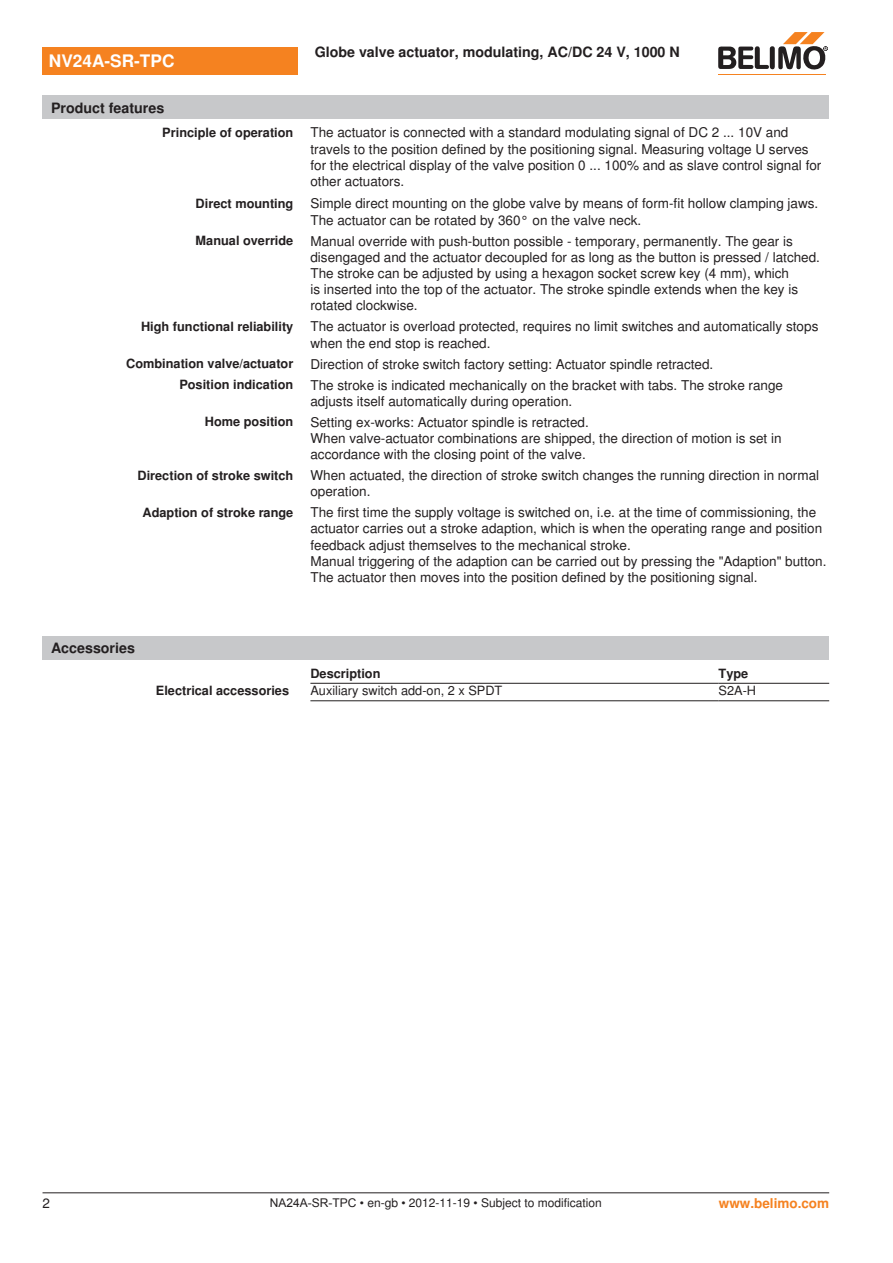
<style>
.page{position:relative;width:893px;height:1263px;background:#fff}
.page>*{position:absolute;margin:0;border:0;box-sizing:border-box;transform-origin:0 0}
.t1{font:700 17.25px "Nimbus Sans BEL";color:#fff}
.t2{font:700 14.25px "Nimbus Sans BEL";color:#231f20}
.t3{font:13.5px/16.2px "Nimbus Sans BEL";color:#231f20}
.t4{font:700 13.5px "Nimbus Sans BEL";color:#f58220}
.t5{font:700 12.75px "Nimbus Sans BEL";color:#231f20}
.t6{font:12.75px "Nimbus Sans BEL";color:#231f20}
.t7{font:12px "Nimbus Sans BEL";color:#231f20}
.s1{font-family:"Arial"}
</style>
<div class="page">
<div style="left:43px;top:636px;width:786px;height:24px;background:#c7c8ca"></div>
<hr style="left:310px;top:683px;width:409px;height:1px;background:#231f20">
<hr style="left:719px;top:683px;width:110px;height:1px;background:#231f20">
<hr style="left:310px;top:700px;width:409px;height:1px;background:#231f20">
<hr style="left:719px;top:700px;width:110px;height:1px;background:#231f20">
<div style="left:43px;top:47px;width:255px;height:27px;background:#f58220"></div>
<hr style="left:718px;top:74px;width:107px;height:1px;background:#f58220">
<svg style="left:718px;top:32px;width:110px;height:38px"></svg>
<div style="left:43px;top:96px;width:786px;height:23px;background:#c7c8ca"></div>
<hr style="left:43px;top:1192px;width:786px;height:1px;background:#231f20">
<p class="t1" style="left:49px;top:51px;width:127px">NV24A-SR-TPC</p>
<p class="t2" style="left:51px;top:99px;width:115px">Product features</p>
<p class="t2" style="left:315px;top:44px;width:367px">Globe valve actuator, modulating, AC/DC 24 V, 1000 N</p>
<p class="t5" style="left:162px;top:125px;width:133px">Principle of operation</p>
<p class="t3" style="left:310px;top:125px;width:512px">The actuator is connected with a standard modulating signal of DC 2 ... 10V and travels to the position defined by the positioning signal. Measuring voltage U serves for the electrical display of the valve position 0 ... 100% and as slave control signal for other actuators.</p>
<p class="t5" style="left:196px;top:196px;width:99px">Direct mounting</p>
<p class="t3" style="left:310px;top:196px;width:509px">Simple direct mounting on the globe valve by means of form-fit hollow clamping jaws.<br>The actuator can be rotated by 360° on the valve neck.</p>
<p class="t5" style="left:196px;top:233px;width:99px">Manual override</p>
<p class="t3" style="left:310px;top:233px;width:511px">Manual override with push-button possible - temporary, permanently. The gear is disengaged and the actuator decoupled for as long as the button is pressed / latched.<br>The stroke can be adjusted by using a hexagon socket screw key (4 mm), which<br>is inserted into the top of the actuator. The stroke spindle extends when the key is rotated clockwise.</p>
<p class="t5" style="left:141px;top:319px;width:154px">High functional reliability</p>
<p class="t3" style="left:310px;top:319px;width:509px">The actuator is overload protected, requires no limit switches and automatically stops when the end stop is reached.</p>
<p class="t5" style="left:126px;top:356px;width:169px">Combination valve/actuator</p>
<p class="t3" style="left:310px;top:356px;width:404px">Direction of stroke switch factory setting: Actuator spindle retracted.</p>
<p class="t5" style="left:179px;top:377px;width:116px">Position indication</p>
<p class="t3" style="left:310px;top:377px;width:474px">The stroke is indicated mechanically on the bracket with tabs. The stroke range adjusts itself automatically during operation.</p>
<p class="t5" style="left:205px;top:414px;width:90px">Home position</p>
<p class="t3" style="left:310px;top:414px;width:473px">Setting ex-works: Actuator spindle is retracted.<br>When valve-actuator combinations are shipped, the direction of motion is set in accordance with the closing point of the valve.</p>
<p class="t5" style="left:138px;top:467px;width:157px">Direction of stroke switch</p>
<p class="t3" style="left:310px;top:467px;width:510px">When actuated, the direction of stroke switch changes the running direction in normal operation.</p>
<p class="t5" style="left:142px;top:505px;width:152px">Adaption of stroke range</p>
<p class="t3" style="left:310px;top:505px;width:518px">The first time the supply voltage is switched on, i.e. at the time of commissioning, the actuator carries out a stroke adaption, which is when the operating range and position feedback adjust themselves to the mechanical stroke.<br>Manual triggering of the adaption can be carried out by pressing the "Adaption" button.<br>The actuator then moves into the position defined by the positioning signal.</p>
<p class="t2" style="left:51px;top:640px;width:85px">Accessories</p>
<p class="t5" style="left:310px;top:666px;width:72px">Description</p>
<p class="t5" style="left:719px;top:666px;width:31px">Type</p>
<p class="t5" style="left:156px;top:683px;width:135px">Electrical accessories</p>
<p class="t6" style="left:310px;top:683px;width:194px">Auxiliary switch add-on, 2 x SPDT</p>
<p class="t6" style="left:719px;top:683px;width:39px">S2A-H</p>
<p class="t3" style="left:43px;top:1196px;width:9px">2</p>
<p class="t7" style="left:270px;top:1196px;width:334px"><span class="s1">NA24A-SR-TPC</span> • en-gb • 2012-11-19 • Subject to modification</p>
<p class="t4" style="left:719px;top:1195px;width:112px">www.belimo.com</p>
</div>
